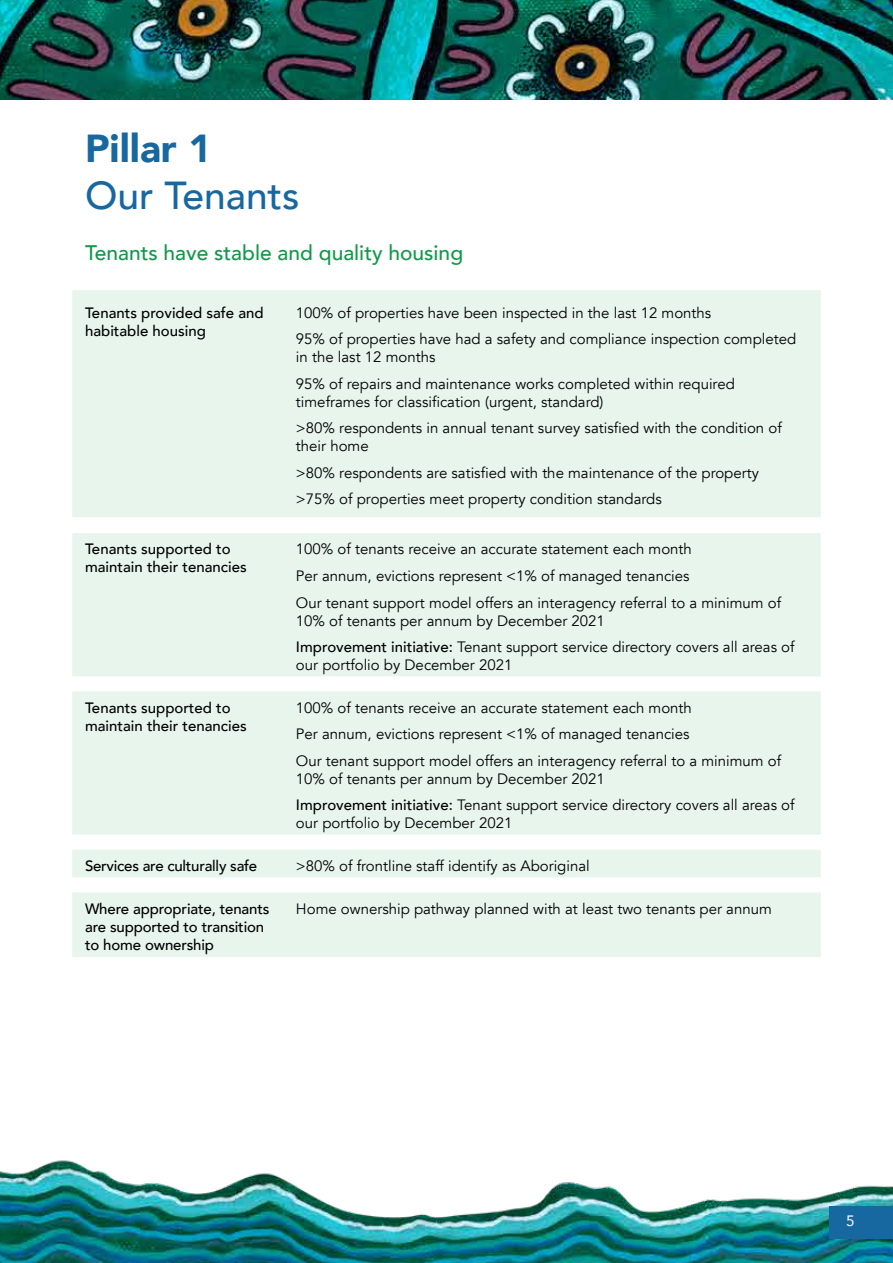
<style>
.page{position:relative;width:893px;height:1263px;background:#fff}
.page>*{position:absolute;margin:0;border:0;box-sizing:border-box;transform-origin:0 0}
.t1{font:500 39px "Avenir";color:#1767a0}
.t2{font:900 39px "Avenir";color:#1767a0}
.t3{font:500 21px "Avenir";color:#109948}
.t4{font:15px/26.5px "Avenir";color:#000}
.t5{font:500 15px/18px "Avenir";color:#000}
.t6{font:15px "Avenir";color:#fff}
.s1{font-weight:500}
</style>
<div class="page">
<img style="left:0;top:1160px;width:893px;height:103px">
<img style="left:0;top:0;width:893px;height:99px">
<svg style="left:72px;top:290px;width:749px;height:667px;background:#e9f5ee"></svg>
<div style="left:830px;top:1206px;width:63px;height:33px;background:#1767a0"></div>
<h1 class="t2" style="left:85px;top:115px;width:128px">Pillar 1</h1>
<h1 class="t1" style="left:85px;top:162px;width:216px">Our Tenants</h1>
<h2 class="t3" style="left:85px;top:235px;width:380px">Tenants have stable and quality housing</h2>
<p class="t5" style="left:85px;top:303px;width:180px">Tenants provided safe and habitable housing</p>
<p class="t4" style="left:296px;top:300px;width:502px">100% of properties have been inspected in the last 12 months<br>95% of properties have had a safety and compliance inspection completed</p>
<p class="t4" style="left:296px;top:344px;width:440px">in the last 12 months<br>95% of repairs and maintenance works completed within required</p>
<p class="t4" style="left:296px;top:389px;width:487px">timeframes for classification (urgent, standard)<br>&gt;80% respondents in annual tenant survey satisfied with the condition of</p>
<p class="t4" style="left:296px;top:433px;width:465px">their home<br>&gt;80% respondents are satisfied with the maintenance of the property &gt;75% of properties meet property condition standards</p>
<p class="t5" style="left:85px;top:539px;width:163px">Tenants supported to maintain their tenancies</p>
<p class="t4" style="left:296px;top:536px;width:487px">100% of tenants receive an accurate statement each month<br>Per annum, evictions represent &lt;1% of managed tenancies<br>Our tenant support model offers an interagency referral to a minimum of</p>
<p class="t4" style="left:296px;top:607px;width:500px">10% of tenants per annum by December 2021<br><span class="s1">Improvement initiative:</span> Tenant support service directory covers all areas of</p>
<p class="t4" style="left:296px;top:652px;width:218px">our portfolio by December 2021</p>
<p class="t5" style="left:85px;top:698px;width:163px">Tenants supported to maintain their tenancies</p>
<p class="t4" style="left:296px;top:695px;width:487px">100% of tenants receive an accurate statement each month<br>Per annum, evictions represent &lt;1% of managed tenancies<br>Our tenant support model offers an interagency referral to a minimum of</p>
<p class="t4" style="left:296px;top:766px;width:500px">10% of tenants per annum by December 2021<br><span class="s1">Improvement initiative:</span> Tenant support service directory covers all areas of</p>
<p class="t4" style="left:296px;top:810px;width:218px">our portfolio by December 2021</p>
<p class="t5" style="left:85px;top:855px;width:174px">Services are culturally safe</p>
<p class="t4" style="left:296px;top:853px;width:295px">&gt;80% of frontline staff identify as Aboriginal</p>
<p class="t5" style="left:85px;top:899px;width:186px">Where appropriate, tenants are supported to transition to home ownership</p>
<p class="t4" style="left:296px;top:896px;width:477px">Home ownership pathway planned with at least two tenants per annum</p>
<p class="t6" style="left:846px;top:1209px;width:10px">5</p>
</div>
